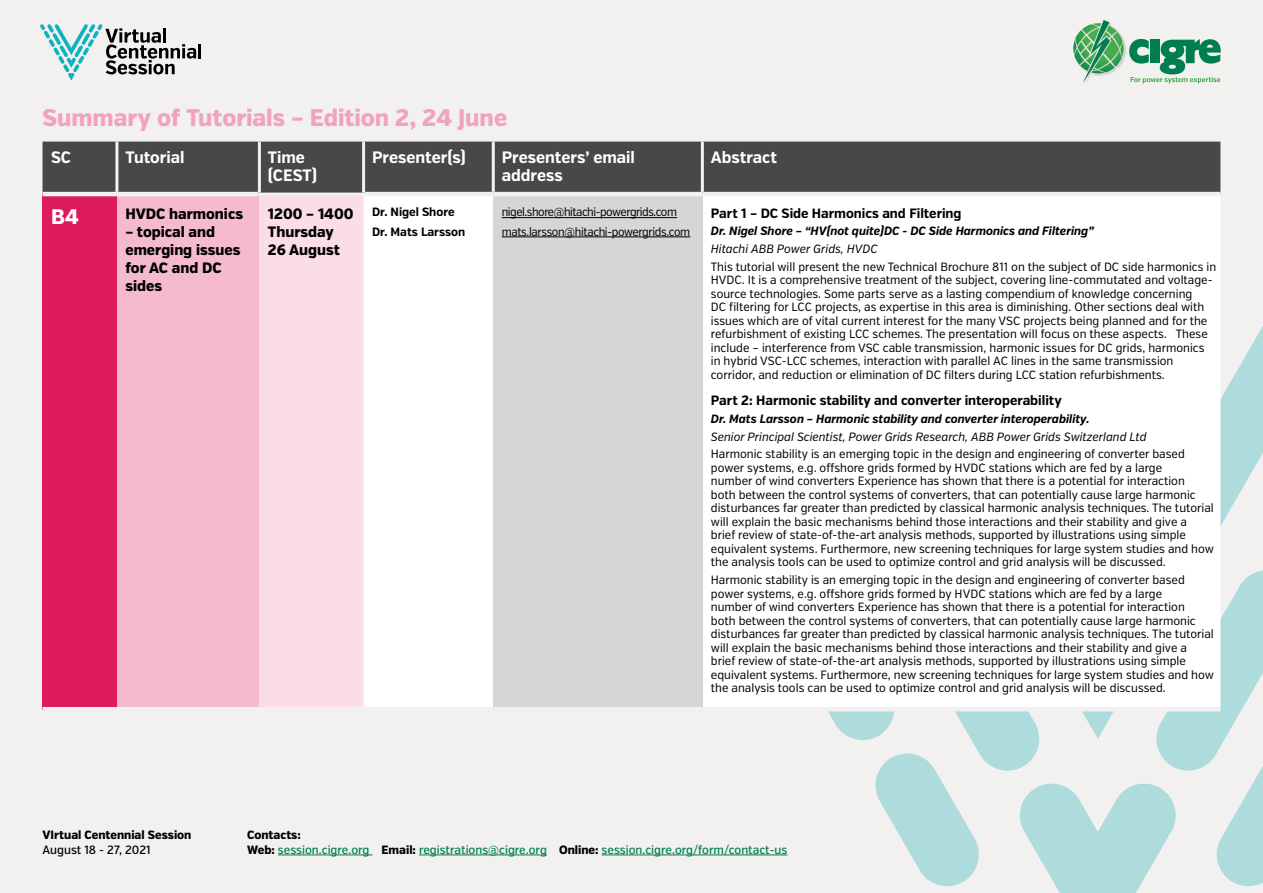
<style>
.page{position:relative;width:1263px;height:893px;background:#f2f1ef}
.page>*{position:absolute;margin:0;border:0;box-sizing:border-box;transform-origin:0 0}
.t1{font:800 24px "Verb Cond";color:#f1a3be}
.t2{font:800 21px "Verb Cond";color:#fff}
.t3{font:700 16.5px/18px "Verb Cond";color:#fff}
.t4{font:800 15px/18px "Verb Cond";color:#000}
.t5{font:700 13.5px "Verb Cond";color:#000}
.t6{font:12px/13.5px "Verb Cond";color:#000}
.t7{font:italic 700 12px "Verb Cond";color:#000}
.t8{font:500 12px/15px "Verb Cond";color:#007e4f}
.t9{font:italic 12px "Verb Cond";color:#000}
.t10{font:12px/19.2px "Verb Cond";letter-spacing:-.04em;color:#000}
.t11{font:700 12px/19.2px "Verb Cond";color:#000}
.t12{font:800 12px "Verb Cond";color:#000}
.t13{font:500 12px "Verb Cond";color:#000}
.s1{font-weight:800;color:#000}
</style>
<div class="page">
<svg style="left:618px;top:771px;width:361px;height:116px"></svg>
<svg style="left:1216px;top:771px;width:47px;height:116px;fill:#aedbdc"></svg>
<svg style="left:855px;top:739px;width:185px;height:32px"></svg>
<svg style="left:1020px;top:783px;width:156px;height:110px"></svg>
<svg style="left:1156px;top:739px;width:107px;height:32px"></svg>
<svg style="left:828px;top:326px;width:435px;height:413px;fill:#aedbdc"></svg>
<hr style="left:198px;top:44px;width:3px;height:14px;background:#000">
<svg style="left:40px;top:24px;width:156px;height:57px"></svg>
<svg style="left:1073px;top:20px;width:148px;height:64px"></svg>
<div style="left:43px;top:142px;width:1177px;height:51px;background:#484848"></div>
<div style="left:43px;top:194px;width:74px;height:515px;background:#dc1a5c"></div>
<div style="left:117px;top:194px;width:142px;height:515px;background:#f5bace"></div>
<div style="left:259px;top:194px;width:105px;height:515px;background:#fadde7"></div>
<div style="left:364px;top:196px;width:856px;height:511px;background:#fff"></div>
<div style="left:493px;top:194px;width:209px;height:515px;background:#d6d6d6"></div>
<hr style="left:258px;top:193px;width:107px;height:3px;background:#f2f1ef">
<hr style="left:258px;top:142px;width:3px;height:51px;background:#f2f1ef">
<hr style="left:362px;top:142px;width:3px;height:51px;background:#f2f1ef">
<hr style="left:43px;top:192px;width:74px;height:4px;background:#f2f1ef">
<hr style="left:117px;top:192px;width:141px;height:4px;background:#f2f1ef">
<hr style="left:365px;top:192px;width:128px;height:4px;background:#f2f1ef">
<hr style="left:493px;top:192px;width:209px;height:4px;background:#f2f1ef">
<hr style="left:702px;top:192px;width:518px;height:4px;background:#f2f1ef">
<hr style="left:43px;top:707px;width:74px;height:4px;background:#f2f1ef">
<hr style="left:117px;top:707px;width:142px;height:4px;background:#f2f1ef">
<hr style="left:259px;top:707px;width:105px;height:4px;background:#f2f1ef">
<hr style="left:493px;top:707px;width:209px;height:4px;background:#f2f1ef">
<hr style="left:702px;top:707px;width:518px;height:4px;background:#f2f1ef">
<hr style="left:115px;top:142px;width:3px;height:50px;background:#f2f1ef">
<hr style="left:492px;top:142px;width:3px;height:50px;background:#f2f1ef">
<hr style="left:701px;top:142px;width:3px;height:50px;background:#f2f1ef">
<hr style="left:502px;top:217px;width:175px;height:1px;background:#000">
<hr style="left:502px;top:237px;width:188px;height:1px;background:#000">
<hr style="left:278px;top:855px;width:94px;height:1px;background:#007e4f">
<hr style="left:419px;top:855px;width:128px;height:1px;background:#007e4f">
<hr style="left:602px;top:855px;width:185px;height:1px;background:#007e4f">
<h1 class="t1" style="left:43px;top:103px;width:466px">Summary of Tutorials – Edition 2, 24 June</h1>
<h3 class="t3" style="left:51px;top:149px;width:22px">SC</h3>
<h3 class="t3" style="left:125px;top:149px;width:61px">Tutorial</h3>
<h3 class="t3" style="left:268px;top:149px;width:51px">Time (CEST)</h3>
<h3 class="t3" style="left:372px;top:149px;width:95px">Presenter(s)</h3>
<h3 class="t3" style="left:502px;top:149px;width:135px">Presenters’ email address</h3>
<h3 class="t3" style="left:711px;top:149px;width:68px">Abstract</h3>
<h2 class="t2" style="left:51px;top:204px;width:29px">B4</h2>
<p class="t4" style="left:125px;top:205px;width:119px">HVDC harmonics</p>
<p class="t4" style="left:125px;top:223px;width:116px">– topical and emerging issues for AC and DC sides</p>
<p class="t4" style="left:268px;top:205px;width:87px">1200 – 1400<br>Thursday<br>26 August</p>
<p class="t11" style="left:372px;top:203px;width:95px">Dr. Nigel Shore<br>Dr. Mats Larsson</p>
<p class="t10" style="left:502px;top:203px;width:190px">nigel.shore@hitachi-powergrids.com mats.larsson@hitachi-powergrids.com</p>
<p class="t5" style="left:711px;top:205px;width:252px">Part 1 – DC Side Harmonics and Filtering</p>
<p class="t7" style="left:711px;top:224px;width:384px">Dr. Nigel Shore – “HV(not quite)DC - DC Side Harmonics and Filtering”</p>
<p class="t9" style="left:711px;top:242px;width:168px">Hitachi ABB Power Grids, HVDC</p>
<p class="t6" style="left:711px;top:260px;width:507px">This tutorial will present the new Technical Brochure 811 on the subject of DC side harmonics in HVDC. It is a comprehensive treatment of the subject, covering line-commutated and voltage&shy;source technologies. Some parts serve as a lasting compendium of knowledge concerning<br>DC filtering for LCC projects, as expertise in this area is diminishing. Other sections deal with issues which are of vital current interest for the many VSC projects being planned and for the refurbishment of existing LCC schemes. The presentation will focus on these aspects. These include – interference from VSC cable transmission, harmonic issues for DC grids, harmonics in hybrid VSC-LCC schemes, interaction with parallel AC lines in the same transmission corridor, and reduction or elimination of DC filters during LCC station refurbishments.</p>
<p class="t5" style="left:711px;top:392px;width:352px">Part 2: Harmonic stability and converter interoperability</p>
<p class="t7" style="left:711px;top:411px;width:380px">Dr. Mats Larsson – Harmonic stability and converter interoperability.</p>
<p class="t9" style="left:711px;top:429px;width:437px">Senior Principal Scientist, Power Grids Research, ABB Power Grids Switzerland Ltd</p>
<p class="t6" style="left:711px;top:448px;width:504px">Harmonic stability is an emerging topic in the design and engineering of converter based power systems, e.g. offshore grids formed by HVDC stations which are fed by a large<br>number of wind converters Experience has shown that there is a potential for interaction<br>both between the control systems of converters, that can potentially cause large harmonic disturbances far greater than predicted by classical harmonic analysis techniques. The tutorial will explain the basic mechanisms behind those interactions and their stability and give a brief review of state-of-the-art analysis methods, supported by illustrations using simple equivalent systems. Furthermore, new screening techniques for large system studies and how the analysis tools can be used to optimize control and grid analysis will be discussed.</p>
<p class="t6" style="left:711px;top:573px;width:504px">Harmonic stability is an emerging topic in the design and engineering of converter based power systems, e.g. offshore grids formed by HVDC stations which are fed by a large<br>number of wind converters Experience has shown that there is a potential for interaction<br>both between the control systems of converters, that can potentially cause large harmonic disturbances far greater than predicted by classical harmonic analysis techniques. The tutorial will explain the basic mechanisms behind those interactions and their stability and give a brief review of state-of-the-art analysis methods, supported by illustrations using simple equivalent systems. Furthermore, new screening techniques for large system studies and how the analysis tools can be used to optimize control and grid analysis will be discussed.</p>
<p class="t12" style="left:43px;top:827px;width:150px">VIrtual Centennial Session</p>
<p class="t13" style="left:43px;top:842px;width:110px">August 18 - 27, 2021</p>
<p class="t8" style="left:247px;top:827px;width:542px"><span class="s1">Contacts:<br>Web:</span> session.cigre.org <span class="s1">Email:</span> registrations@cigre.org <span class="s1">Online:</span> session.cigre.org/form/contact-us</p>
</div>
